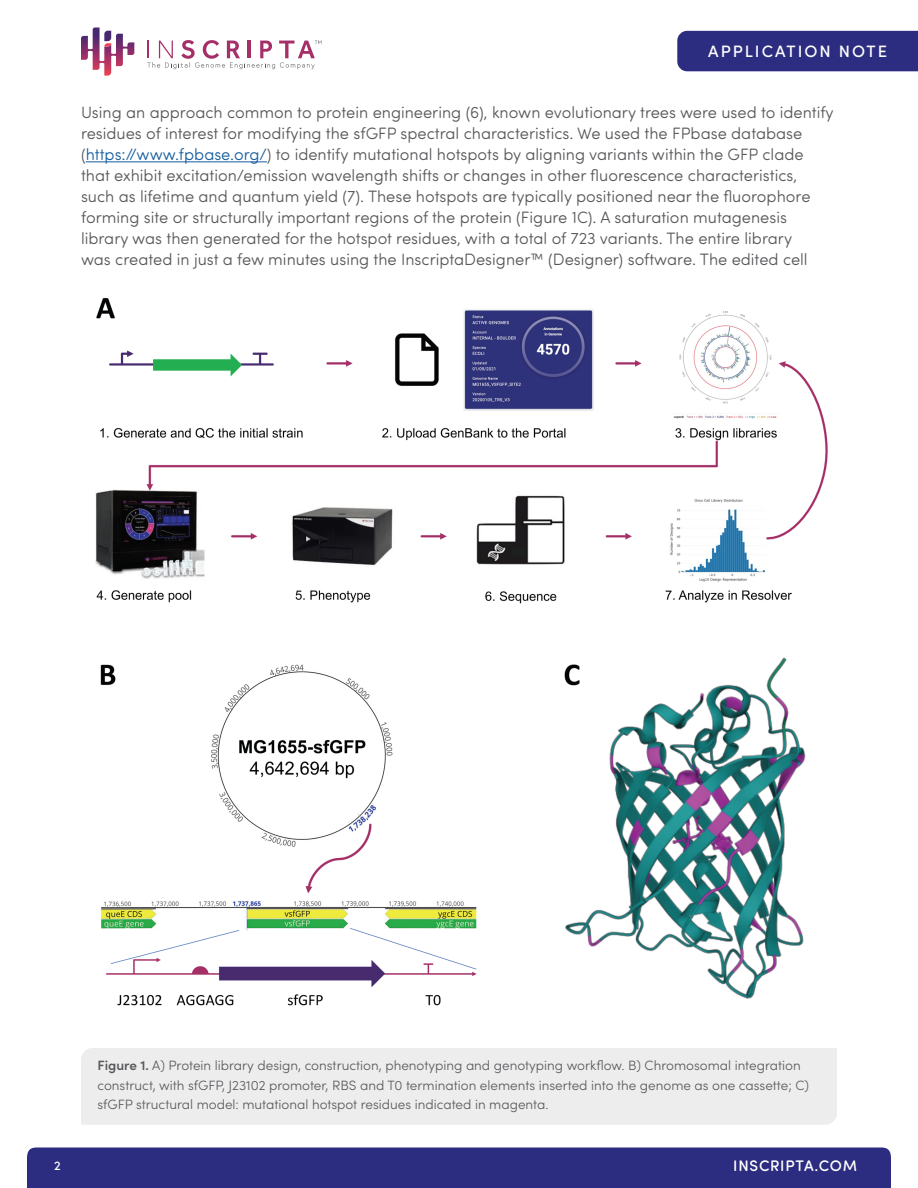
<style>
.page{position:relative;width:918px;height:1188px;background:#fff}
.page>*{position:absolute;margin:0;border:0;box-sizing:border-box;transform-origin:0 0}
.t1{font:300 16.5px/21px "Sofia Pro Soft";color:#57585a}
.t2{font:500 16.5px "Sofia Pro";letter-spacing:.12em;color:#fff}
.t3{font:500 15.3px "Sofia Pro Soft";letter-spacing:.05em;color:#fff}
.t4{font:300 13.5px/19.5px "Sofia Pro";color:#57585a}
.t5{font:500 12.75px "Sofia Pro";color:#fff}
.s1{color:#175d9e}
.s2{font-weight:600}
</style>
<div class="page">
<div style="left:27px;top:1147px;width:864px;height:41px;background:#2c2d80"></div>
<svg style="left:81px;top:28px;width:53px;height:48px"></svg>
<svg style="left:147px;top:40px;width:174px;height:29px"></svg>
<div style="left:677px;top:31px;width:241px;height:40px;background:#2c2d80"></div>
<hr style="left:86px;top:161px;width:181px;height:1px;background:#175d9e">
<img style="left:95px;top:298px;width:733px;height:708px">
<div style="left:81px;top:1048px;width:756px;height:77px;background:#ededee"></div>
<p class="t2" style="left:708px;top:39px;width:180px">APPLICATION NOTE</p>
<p class="t1" style="left:81px;top:101px;width:754px">Using an approach common to protein engineering (6), known evolutionary trees were used to identify residues of interest for modifying the sfGFP spectral characteristics. We used the FPbase database (<span class="s1">https://www.fpbase.org/</span>) to identify mutational hotspots by aligning variants within the GFP clade that exhibit excitation/emission wavelength shifts or changes in other fluorescence characteristics, such as lifetime and quantum yield (7). These hotspots are typically positioned near the fluorophore forming site or structurally important regions of the protein (Figure 1C). A saturation mutagenesis library was then generated for the hotspot residues, with a total of 723 variants. The entire library<br>was created in just a few minutes using the InscriptaDesigner™ (Designer) software. The edited cell</p>
<p class="t4" style="left:98px;top:1055px;width:713px"><span class="s2">Figure 1.</span> A) Protein library design, construction, phenotyping and genotyping workflow. B) Chromosomal integration construct, with sfGFP, J23102 promoter, RBS and T0 termination elements inserted into the genome as one cassette; C) sfGFP structural model: mutational hotspot residues indicated in magenta.</p>
<p class="t5" style="left:54px;top:1156px;width:8px">2</p>
<p class="t3" style="left:733px;top:1154px;width:125px">INSCRIPTA.COM</p>
</div>
